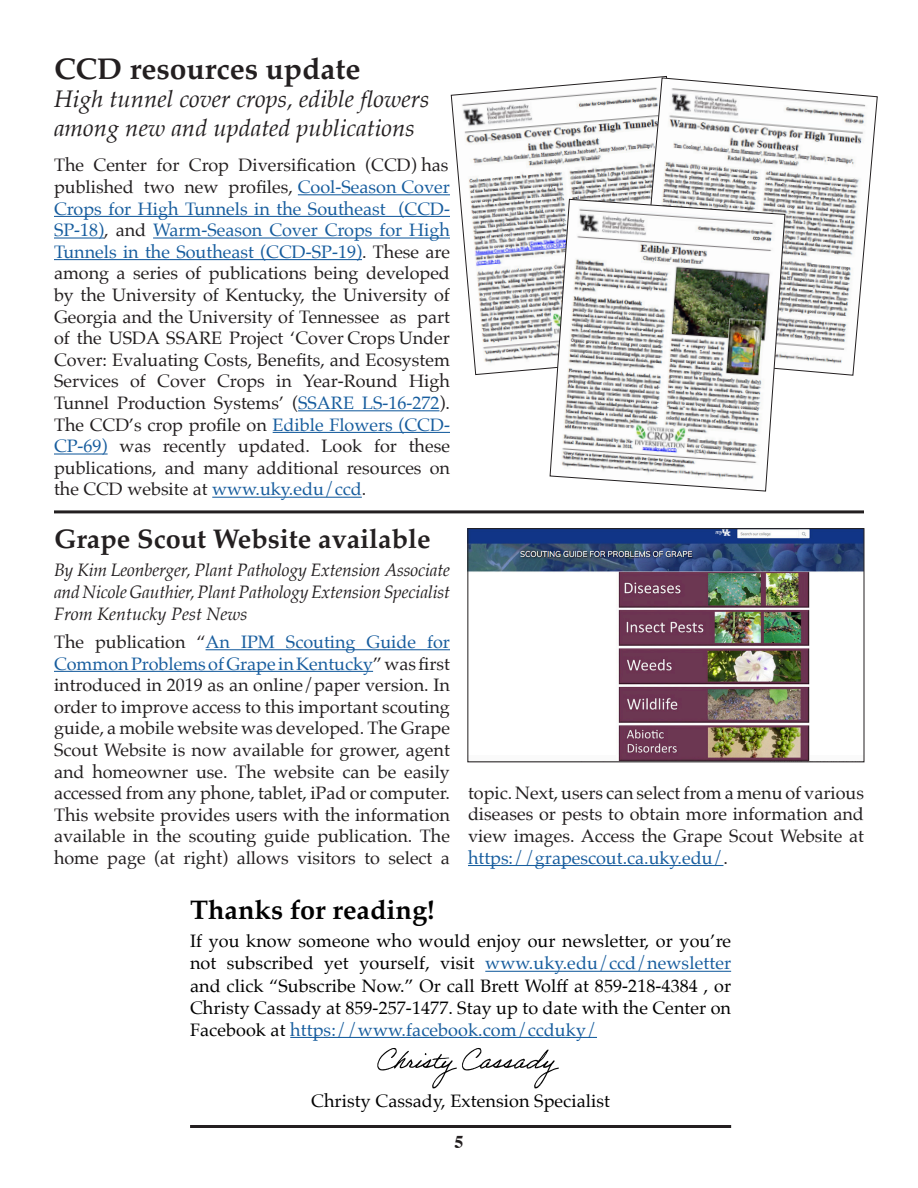
<style>
.page{position:relative;width:918px;height:1188px;background:#fff}
.page>*{position:absolute;margin:0;border:0;box-sizing:border-box;transform-origin:0 0}
.t1{font:700 30px "Palatino";color:#231f20}
.t2{font:700 27px "Palatino";color:#231f20}
.t3{font:700 27px "Palatino";color:#000}
.t4{font:italic 24px "Palatino";color:#231f20}
.t5{font:18px/21.6px "Palatino";color:#231f20;text-align:justify}
.t6{font:18px/22px "Palatino";letter-spacing:.005em;color:#000;text-align:justify}
.t7{font:italic 18px/21.6px "Palatino";letter-spacing:-.01em;color:#231f20}
.t8{font:700 18px "Times";color:#231f20}
.s1{color:#175d9e}
</style>
<div class="page">
<hr style="left:485px;top:971px;width:246px;height:1px;background:#175d9e">
<hr style="left:290px;top:1037px;width:307px;height:1px;background:#175d9e">
<hr style="left:298px;top:194px;width:152px;height:1px;background:#175d9e">
<hr style="left:54px;top:216px;width:396px;height:1px;background:#175d9e">
<hr style="left:54px;top:237px;width:50px;height:2px;background:#175d9e">
<hr style="left:153px;top:237px;width:297px;height:2px;background:#175d9e">
<hr style="left:54px;top:259px;width:308px;height:1px;background:#175d9e">
<hr style="left:298px;top:410px;width:142px;height:1px;background:#175d9e">
<hr style="left:273px;top:432px;width:177px;height:1px;background:#175d9e">
<hr style="left:54px;top:453px;width:54px;height:2px;background:#175d9e">
<hr style="left:212px;top:497px;width:150px;height:1px;background:#175d9e">
<hr style="left:206px;top:649px;width:244px;height:1px;background:#175d9e">
<hr style="left:54px;top:671px;width:319px;height:1px;background:#175d9e">
<svg style="left:450px;top:76px;width:217px;height:299px"></svg>
<svg style="left:637px;top:77px;width:241px;height:299px"></svg>
<img style="left:549px;top:199px;width:237px;height:293px">
<img style="left:469px;top:530px;width:393px;height:230px">
<div style="left:467px;top:528px;width:397px;height:234px;border:1px solid #231f20"></div>
<hr style="left:468px;top:865px;width:255px;height:1px;background:#175d9e">
<hr style="left:190px;top:1125px;width:541px;height:3px;background:#231f20">
<hr style="left:54px;top:510px;width:810px;height:3px;background:#231f20">
<img style="left:376px;top:1036px;width:185px;height:53px">
<p class="t1" style="left:54px;top:43px;width:308px">CCD resources update</p>
<p class="t4" style="left:54px;top:79px;width:377px">High tunnel cover crops, edible flowers</p>
<p class="t4" style="left:54px;top:108px;width:362px">among new and updated publications</p>
<p class="t5" style="left:54px;top:154px;width:398px">The Center for Crop Diversification (CCD) has published two new profiles, <span class="s1">Cool-Season Cover Crops for High Tunnels in the Southeast (CCD-SP-18)</span>, and <span class="s1">Warm-Season Cover Crops for High Tunnels in the Southeast (CCD-SP-19)</span>. These are among a series of publications being developed by the University of Kentucky, the University of Georgia and the University of Tennessee as part of the USDA SSARE Project ‘Cover Crops Under Cover: Evaluating Costs, Benefits, and Ecosystem Services of Cover Crops in Year-Round High Tunnel Production Systems’ (<span class="s1">SSARE LS-16-272</span>).<br>The CCD’s crop profile on <span class="s1">Edible Flowers (CCD-CP-69)</span> was recently updated. Look for these publications, and many additional resources on the CCD website at <span class="s1">www.uky.edu/ccd</span>.</p>
<p class="t2" style="left:54px;top:516px;width:378px">Grape Scout Website available</p>
<p class="t7" style="left:54px;top:559px;width:398px">By Kim Leonberger, Plant Pathology Extension Associate</p>
<p class="t7" style="left:54px;top:581px;width:398px">and Nicole Gauthier, Plant Pathology Extension Specialist<br>From Kentucky Pest News</p>
<p class="t5" style="left:54px;top:631px;width:398px">The publication “<span class="s1">An IPM Scouting Guide for Common Problems of Grape in Kentucky</span>” was first introduced in 2019 as an online/paper version. In order to improve access to this important scouting guide, a mobile website was developed. The Grape Scout Website is now available for grower, agent and homeowner use. The website can be easily accessed from any phone, tablet, iPad or computer.<br>This website provides users with the information available in the scouting guide publication. The home page (at right) allows visitors to select a</p>
<p class="t5" style="left:468px;top:782px;width:398px">topic. Next, users can select from a menu of various diseases or pests to obtain more information and view images. Access the Grape Scout Website at <span class="s1">https://grapescout.ca.uky.edu/</span>.</p>
<p class="t3" style="left:190px;top:886px;width:246px">Thanks for reading!</p>
<p class="t6" style="left:190px;top:930px;width:543px">If you know someone who would enjoy our newsletter, or you’re not subscribed yet yourself, visit <span class="s1">www.uky.edu/ccd/newsletter </span>and click “Subscribe Now.” Or call Brett Wolff at 859-218-4384 , or Christy Cassady at 859-257-1477. Stay up to date with the Center on Facebook at <span class="s1">https://www.facebook.com/ccduky/</span></p>
<p class="t6" style="left:311px;top:1089px;width:300px">Christy Cassady, Extension Specialist</p>
<p class="t8" style="left:455px;top:1124px;width:10px">5</p>
</div>
